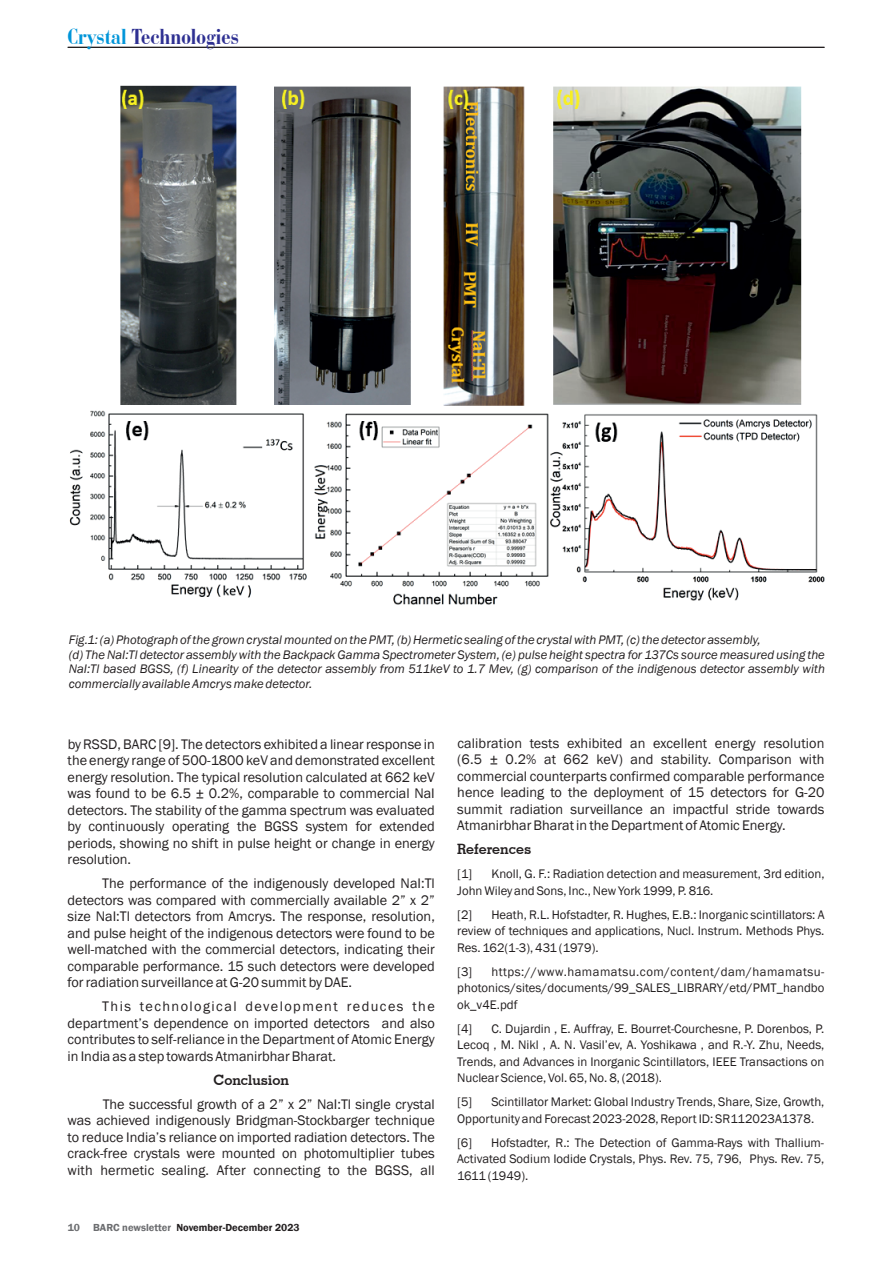
<style>
.page{position:relative;width:893px;height:1263px;background:#fff}
.page>*{position:absolute;margin:0;border:0;box-sizing:border-box;transform-origin:0 0}
.t1{font:700 condensed 22.5px "Bauer Bodoni BT";color:#2e3092}
.t2{font:14.25px/16.5px "Franklin Gothic";color:#231f20;text-align:justify}
.t3{font:700 14.25px "Geometric Slab 703 BT";color:#231f20}
.t4{font:12.75px/16.5px "Franklin Gothic";color:#231f20;text-align:justify}
.t5{font:italic 12.75px/14.4px "Franklin Gothic";color:#231f20}
.t6{font:600 10.5px "Franklin Gothic";color:#231f20}
.s1{color:#0095d9}
.s2{color:#6c6d70}
</style>
<div class="page">
<img style="left:69px;top:85px;width:756px;height:520px">
<svg style="left:67px;top:47px;width:758px;height:1px"></svg>
<h1 class="t1" style="left:68px;top:27px;width:173px"><span class="s1">Crystal</span> Technologies</h1>
<p class="t5" style="left:69px;top:634px;width:758px">Fig.1: (a) Photograph of the grown crystal mounted on the PMT, (b) Hermetic sealing of the crystal with PMT, (c) the detector assembly,<br>(d) The NaI:Tl detector assembly with the Backpack Gamma Spectrometer System, (e) pulse height spectra for 137Cs source measured using the NaI:Tl based BGSS, (f) Linearity of the detector assembly from 511keV to 1.7 Mev, (g) comparison of the indigenous detector assembly with commercially available Amcrys make detector.</p>
<p class="t2" style="left:68px;top:737px;width:369px">by RSSD, BARC [9]. The detectors exhibited a linear response in the energy range of 500-1800 keV and demonstrated excellent energy resolution. The typical resolution calculated at 662 keV was found to be 6.5 ± 0.2%, comparable to commercial NaI detectors. The stability of the gamma spectrum was evaluated by continuously operating the BGSS system for extended periods, showing no shift in pulse height or change in energy resolution.</p>
<p class="t2" style="left:68px;top:876px;width:369px;text-indent:35px">The performance of the indigenously developed NaI:Tl detectors was compared with commercially available 2” x 2” size NaI:Tl detectors from Amcrys. The response, resolution, and pulse height of the indigenous detectors were found to be well-matched with the commercial detectors, indicating their comparable performance. 15 such detectors were developed for radiation surveillance at G-20 summit by DAE.</p>
<p class="t2" style="left:68px;top:999px;width:369px;text-indent:35px">This technological development reduces the department’s dependence on imported detectors and also contributes to self-reliance in the Department of Atomic Energy in India as a step towards Atmanirbhar Bharat.</p>
<p class="t3" style="left:214px;top:1074px;width:77px">Conclusion</p>
<p class="t2" style="left:68px;top:1097px;width:369px;text-indent:35px">The successful growth of a 2” x 2” NaI:Tl single crystal was achieved indigenously Bridgman-Stockbarger technique to reduce India’s reliance on imported radiation detectors. The crack-free crystals were mounted on photomultiplier tubes with hermetic sealing. After connecting to the BGSS, all</p>
<p class="t6" style="left:68px;top:1223px;width:233px"><span class="s2">10 BARC newsletter</span> November-December 2023</p>
<p class="t2" style="left:457px;top:736px;width:369px">calibration tests exhibited an excellent energy resolution (6.5 ± 0.2% at 662 keV) and stability. Comparison with commercial counterparts confirmed comparable performance hence leading to the deployment of 15 detectors for G-20 summit radiation surveillance an impactful stride towards Atmanirbhar Bharat in the Department of Atomic Energy.</p>
<p class="t3" style="left:457px;top:843px;width:76px">References</p>
<p class="t4" style="left:457px;top:867px;width:16px">[1]</p>
<p class="t4" style="left:457px;top:867px;width:369px;text-indent:34px">Knoll, G. F.: Radiation detection and measurement, 3rd edition,<br>John Wiley and Sons, Inc., New York 1999, P. 816.</p>
<p class="t4" style="left:457px;top:907px;width:16px">[2]</p>
<p class="t4" style="left:457px;top:907px;width:369px;text-indent:34px">Heath, R.L. Hofstadter, R. Hughes, E.B.: Inorganic scintillators: A review of techniques and applications, Nucl. Instrum. Methods Phys.<br>Res. 162(1-3), 431 (1979).</p>
<p class="t4" style="left:457px;top:964px;width:16px">[3]</p>
<p class="t4" style="left:457px;top:964px;width:369px;text-indent:34px">https://www.hamamatsu.com/content/dam/hamamatsu&shy;photonics/sites/documents/99_SALES_LIBRARY/etd/PMT_handbo ok_v4E.pdf</p>
<p class="t4" style="left:457px;top:1021px;width:16px">[4]</p>
<p class="t4" style="left:457px;top:1021px;width:369px;text-indent:34px">C. Dujardin , E. Auffray, E. Bourret-Courchesne, P. Dorenbos, P.<br>Lecoq , M. Nikl , A. N. Vasil’ev, A. Yoshikawa , and R.-Y. Zhu, Needs, Trends, and Advances in Inorganic Scintillators, IEEE Transactions on Nuclear Science, Vol. 65, No. 8, (2018).</p>
<p class="t4" style="left:457px;top:1095px;width:16px">[5]</p>
<p class="t4" style="left:457px;top:1095px;width:369px;text-indent:34px">Scintillator Market: Global Industry Trends, Share, Size, Growth,<br>Opportunity and Forecast 2023-2028, Report ID: SR112023A1378.</p>
<p class="t4" style="left:457px;top:1135px;width:16px">[6]</p>
<p class="t4" style="left:457px;top:1135px;width:369px;text-indent:34px">Hofstadter, R.: The Detection of Gamma-Rays with Thallium-Activated Sodium Iodide Crystals, Phys. Rev. 75, 796, Phys. Rev. 75, 1611 (1949).</p>
</div>
